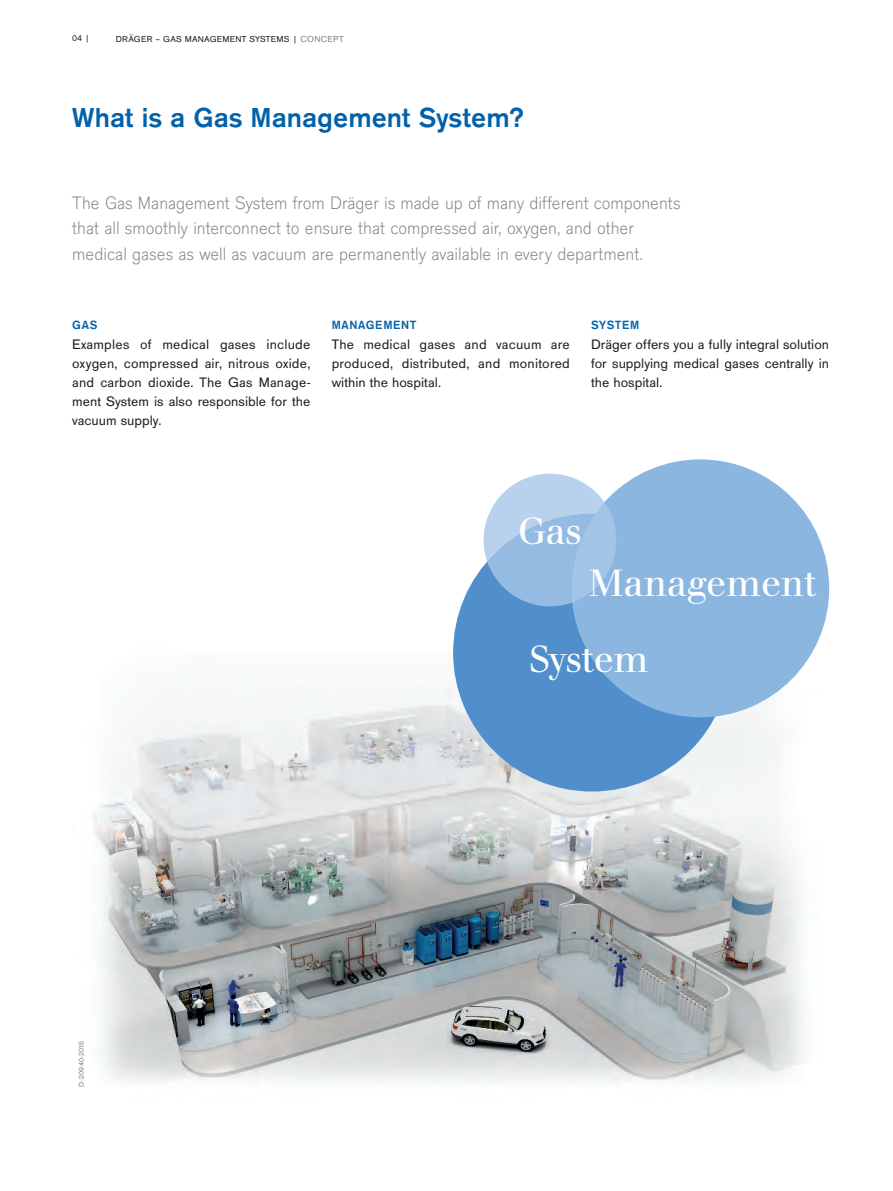
<style>
.page{position:relative;width:893px;height:1191px;background:#fff}
.page>*{position:absolute;margin:0;border:0;box-sizing:border-box;transform-origin:0 0}
.t1{font:39.45px/76.5px "Draeger Walbaum";color:#fff}
.t2{font:700 28.5px "Draeger San";color:#0161aa}
.t3{font:300 18.75px/25.5px "Draeger San";color:#808285}
.t4{font:14.25px/19.2px "Draeger San";color:#231f20;text-align:justify}
.t5{font:700 12.3px "Draeger San";letter-spacing:.05em;color:#0161aa}
.t6{font:9px "Draeger San";letter-spacing:.025em;color:#231f20}
.t7{font:9px "Draeger San Tab";color:#231f20}
.t8{font:7.5px "Draeger San";letter-spacing:.025em;color:#808285}
.s1{color:#808285}
</style>
<div class="page">
<img style="left:93px;top:607px;width:735px;height:476px">
<div style="left:453px;top:514px;width:278px;height:277px;background:#508fcb;border-radius:50%"></div>
<div style="left:571px;top:459px;width:258px;height:258px;background:#8ab6e0;border-radius:50%"></div>
<svg style="left:484px;top:474px;width:132px;height:132px"></svg>
<p class="t7" style="left:72px;top:32px;width:19px">04|</p>
<p class="t6" style="left:116px;top:33px;width:229px">DRÄGER – GAS MANAGEMENT SYSTEMS | <span class="s1">CONCEPT</span></p>
<h2 class="t2" style="left:72px;top:100px;width:453px">What is a Gas Management System?</h2>
<p class="t3" style="left:72px;top:189px;width:610px">The Gas Management System from Dräger is made up of many different components that all smoothly interconnect to ensure that compressed air, oxygen, and other medical gases as well as vacuum are permanently available in every department.</p>
<p class="t5" style="left:72px;top:318px;width:27px">GAS</p>
<p class="t4" style="left:72px;top:334px;width:240px">Examples of medical gases include oxygen, compressed air, nitrous oxide, and carbon dioxide. The Gas Manage&shy;ment System is also responsible for the vacuum supply.</p>
<p class="t5" style="left:332px;top:318px;width:86px">MANAGEMENT</p>
<p class="t4" style="left:332px;top:334px;width:240px">The medical gases and vacuum are produced, distributed, and monitored within the hospital.</p>
<p class="t5" style="left:591px;top:318px;width:50px">SYSTEM</p>
<p class="t4" style="left:591px;top:334px;width:240px">Dräger offers you a fully integral solution for supplying medical gases centrally in the hospital.</p>
<h1 class="t1" style="left:518px;top:492px;width:65px">Gas</h1>
<h1 class="t1" style="left:529px;top:544px;width:289px;text-indent:59px">Management<br>System</h1>
<p class="t8" style="left:77px;top:1086px;width:47px;rotate:-90deg">D-20940-2015</p>
</div>
